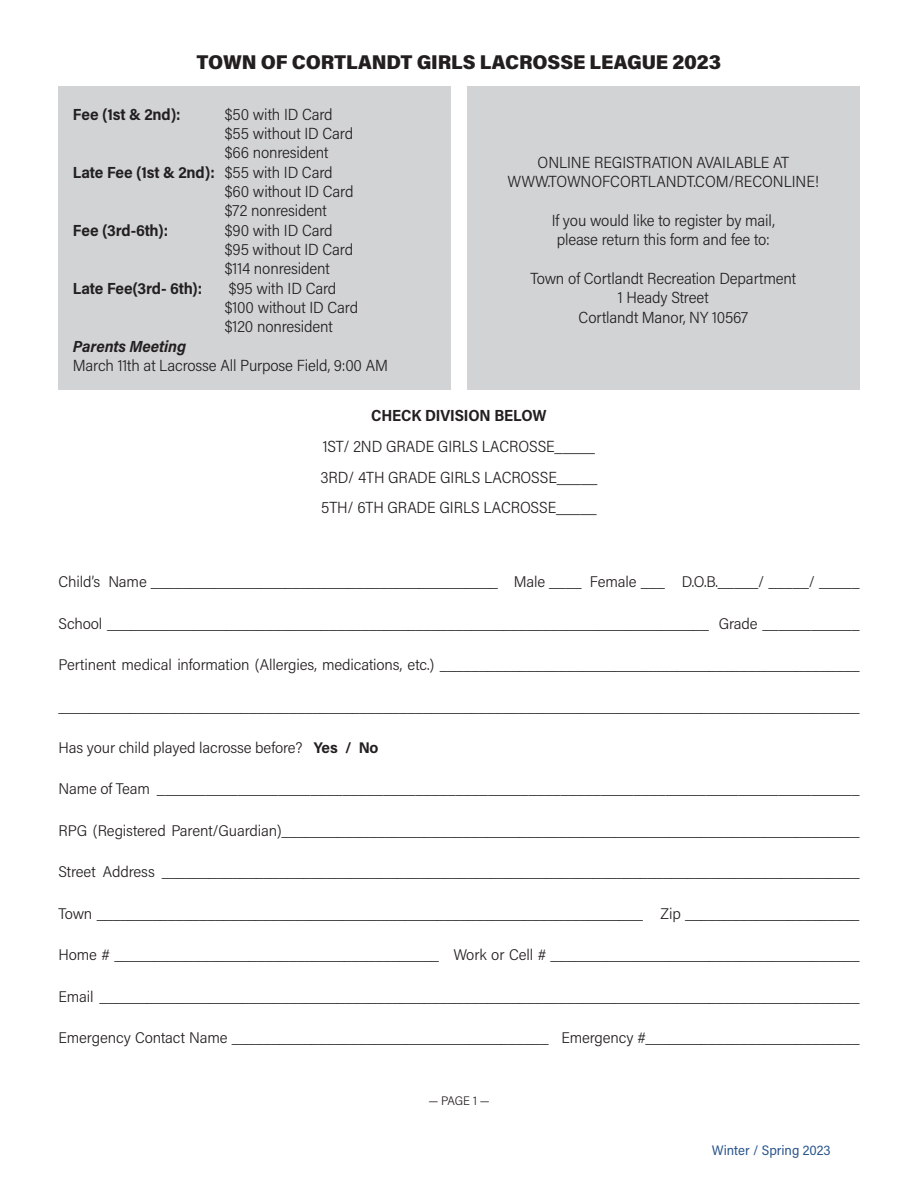
<style>
.page{position:relative;width:918px;height:1188px;background:#fff}
.page>*{position:absolute;margin:0;border:0;box-sizing:border-box;transform-origin:0 0}
.t1{font:900 19.95px "Acumin Pro Semi Cond";letter-spacing:-.01em;color:#231f20;scale:1.05 1}
.t2{font:300 16.05px/19.4px "Acumin Pro Semi Cond";letter-spacing:-.01em;color:#231f20}
.t3{font:700 16.05px "Acumin Pro Semi Cond";letter-spacing:-.01em;color:#231f20}
.t4{font:italic 700 16.05px "Acumin Pro Semi Cond";letter-spacing:-.01em;color:#231f20}
.t5{font:300 15.45px "Acumin Pro Semi Cond";letter-spacing:-.01em;color:#231f20}
.t6{font:13.8px "Acumin Pro Semi Cond";color:#29548b}
.t7{font:300 12.45px "Acumin Pro Semi Cond";color:#231f20}
.s1{font-weight:300}
.s2{font-weight:700}
</style>
<div class="page">
<div style="left:58px;top:86px;width:393px;height:304px;background:#d1d3d4"></div>
<div style="left:467px;top:86px;width:392px;height:304px;background:#d1d3d4"></div>
<p class="t1" style="left:197px;top:50px;width:501px">TOWN OF CORTLANDT GIRLS LACROSSE LEAGUE 2023</p>
<p class="t3" style="left:73px;top:105px;width:109px">Fee (1st &amp; 2nd):</p>
<p class="t2" style="left:225px;top:105px;width:109px">$50 with ID Card</p>
<p class="t2" style="left:225px;top:124px;width:130px">$55 without ID Card</p>
<p class="t2" style="left:225px;top:144px;width:105px">$66 nonresident</p>
<p class="t3" style="left:73px;top:163px;width:261px">Late Fee (1st &amp; 2nd): <span class="s1">$55 with ID Card</span></p>
<p class="t2" style="left:225px;top:182px;width:130px">$60 without ID Card</p>
<p class="t2" style="left:225px;top:202px;width:104px">$72 nonresident</p>
<p class="t3" style="left:73px;top:221px;width:97px">Fee (3rd‐6th):</p>
<p class="t2" style="left:225px;top:221px;width:130px">$90 with ID Card $95 without ID Card $114 nonresident</p>
<p class="t3" style="left:73px;top:279px;width:131px">Late Fee(3rd‐ 6th):</p>
<p class="t2" style="left:225px;top:279px;width:135px">$95 with ID Card $100 without ID Card $120 nonresident</p>
<p class="t4" style="left:73px;top:339px;width:115px">Parents Meeting</p>
<p class="t2" style="left:73px;top:356px;width:317px">March 11th at Lacrosse All Purpose Field, 9:00 AM</p>
<p class="t2" style="left:508px;top:153px;width:313px;text-align:center">ONLINE REGISTRATION AVAILABLE AT<br>WWW.TOWNOFCORTLANDT.COM/RECONLINE!</p>
<p class="t2" style="left:552px;top:211px;width:224px;text-align:center">If you would like to register by mail, please return this form and fee to:</p>
<p class="t2" style="left:530px;top:269px;width:267px;text-align:center">Town of Cortlandt Recreation Department<br>1 Heady Street<br>Cortlandt Manor, NY 10567</p>
<p class="t3" style="left:371px;top:406px;width:177px">CHECK DIVISION BELOW</p>
<p class="t2" style="left:321px;top:432px;width:278px;line-height:30.8px">1ST/ 2ND GRADE GIRLS LACROSSE_____<br>3RD/ 4TH GRADE GIRLS LACROSSE_____<br>5TH/ 6TH GRADE GIRLS LACROSSE_____</p>
<p class="t5" style="left:59px;top:575px;width:803px">Child’s Name ____________________________________________ Male ____ Female ___ D.O.B._____/ _____/ _____</p>
<p class="t5" style="left:59px;top:617px;width:803px">School ____________________________________________________________________________ Grade ____________</p>
<p class="t5" style="left:59px;top:658px;width:803px">Pertinent medical information (Allergies, medications, etc.) _____________________________________________________</p>
<p class="t5" style="left:59px;top:700px;width:803px">_____________________________________________________________________________________________________</p>
<p class="t5" style="left:59px;top:741px;width:322px">Has your child played lacrosse before? <span class="s2">Yes / No</span></p>
<p class="t5" style="left:59px;top:782px;width:803px">Name of Team _______________________________________________________________________________________</p>
<p class="t5" style="left:59px;top:824px;width:803px">RPG (Registered Parent/Guardian)_________________________________________________________________________</p>
<p class="t5" style="left:59px;top:865px;width:803px">Street Address _________________________________________________________________________________________</p>
<p class="t5" style="left:59px;top:907px;width:802px">Town _____________________________________________________________________ Zip ______________________</p>
<p class="t5" style="left:59px;top:948px;width:803px">Home # _________________________________________ Work or Cell # _______________________________________</p>
<p class="t5" style="left:59px;top:990px;width:803px">Email ________________________________________________________________________________________________</p>
<p class="t5" style="left:59px;top:1031px;width:803px">Emergency Contact Name ________________________________________ Emergency #___________________________</p>
<p class="t7" style="left:428px;top:1095px;width:63px">— PAGE 1 —</p>
<p class="t6" style="left:712px;top:1142px;width:120px">Winter / Spring 2023</p>
</div>
